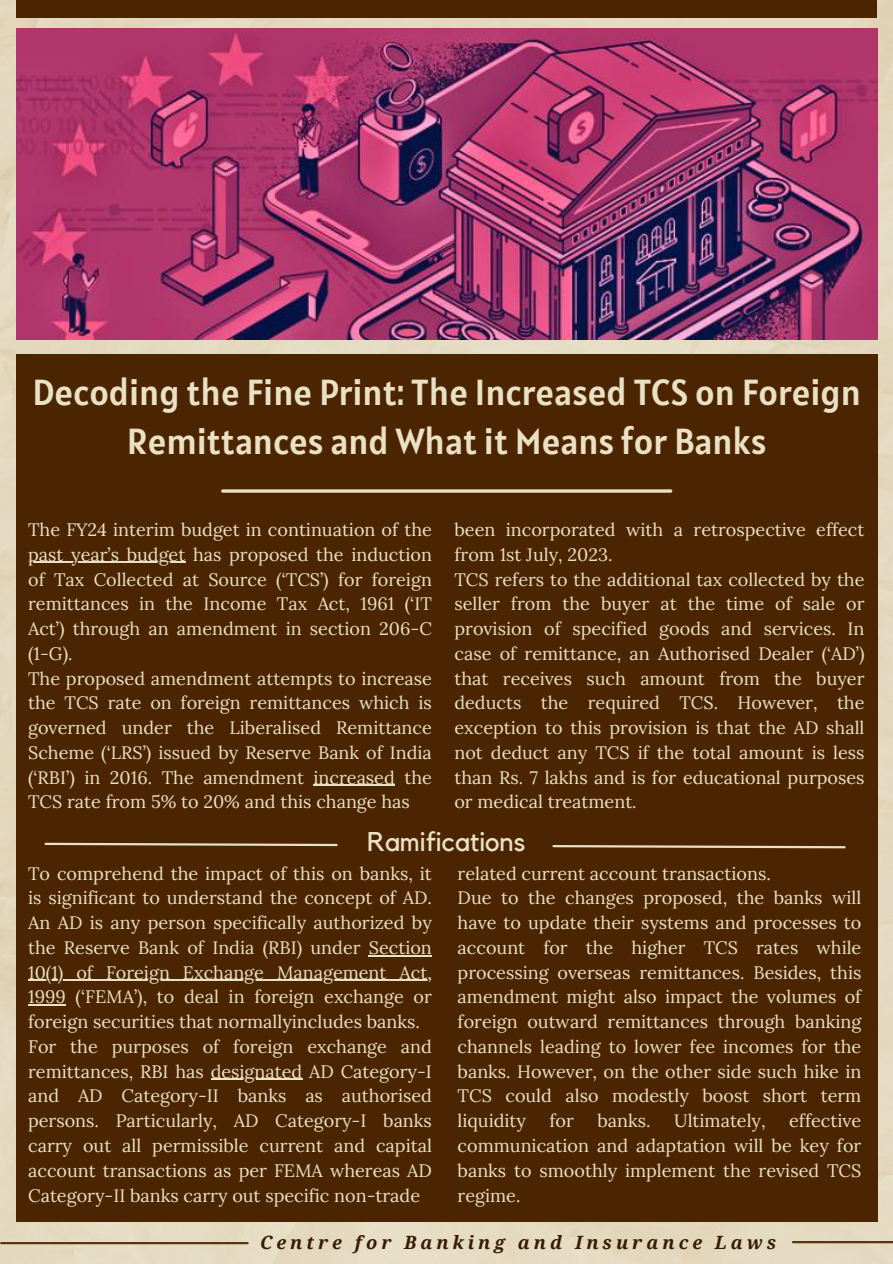
<style>
.page{position:relative;width:893px;height:1264px;background:#fff}
.page>*{position:absolute;margin:0;border:0;box-sizing:border-box;transform-origin:0 0}
.t1{font:36px/49.5px "Alatsi";color:#eae0c5;text-align:center}
.t2{font:27px "Kollektif";color:#eae0c5}
.t3{font:italic 700 18.3px "Noto Serif";letter-spacing:.22em;color:#371b01}
.t4{font:18px/24.8px "Lora";color:#eae0c5}
</style>
<div class="page">
<img style="left:0;top:0;width:892px;height:1263px">
<hr style="left:1px;top:1241px;width:246px;height:3px;background:#5c330a">
<hr style="left:793px;top:1240px;width:99px;height:3px;background:#5c330a">
<div style="left:16px;top:354px;width:861px;height:867px;background:#4b2502"></div>
<img style="left:16px;top:29px;width:861px;height:310px">
<hr style="left:223px;top:489px;width:447px;height:3px;background:#eae0c5">
<svg style="left:44px;top:842px;width:294px;height:5px"></svg>
<svg style="left:552px;top:845px;width:294px;height:4px"></svg>
<div style="left:16px;top:0;width:861px;height:18px;background:#4b2502"></div>
<hr style="left:28px;top:562px;width:157px;height:1px;background:#eae0c5">
<hr style="left:313px;top:784px;width:82px;height:2px;background:#eae0c5">
<hr style="left:369px;top:955px;width:63px;height:1px;background:#eae0c5">
<hr style="left:28px;top:979px;width:404px;height:1px;background:#eae0c5">
<hr style="left:28px;top:1004px;width:38px;height:1px;background:#eae0c5">
<hr style="left:211px;top:1078px;width:91px;height:1px;background:#eae0c5">
<h1 class="t1" style="left:33px;top:367px;width:829px">Decoding the Fine Print: The Increased TCS on Foreign<br>Remittances and What it Means for Banks</h1>
<p class="t4" style="left:28px;top:517px;width:405px">The FY24 interim budget in continuation of the past year’s budget has proposed the induction of Tax Collected at Source (‘TCS’) for foreign remittances in the Income Tax Act, 1961 (‘IT Act’) through an amendment in section 206-C (1-G).<br>The proposed amendment attempts to increase the TCS rate on foreign remittances which is governed under the Liberalised Remittance Scheme (‘LRS’) issued by Reserve Bank of India (‘RBI’) in 2016. The amendment increased the TCS rate from 5% to 20% and this change has</p>
<p class="t4" style="left:454px;top:517px;width:411px">been incorporated with a retrospective effect from 1st July, 2023.<br>TCS refers to the additional tax collected by the seller from the buyer at the time of sale or provision of specified goods and services. In case of remittance, an Authorised Dealer (‘AD’) that receives such amount from the buyer deducts the required TCS. However, the exception to this provision is that the AD shall not deduct any TCS if the total amount is less than Rs. 7 lakhs and is for educational purposes or medical treatment.</p>
<h2 class="t2" style="left:367px;top:829px;width:160px">Ramifications</h2>
<p class="t4" style="left:28px;top:860px;width:405px">To comprehend the impact of this on banks, it is significant to understand the concept of AD.<br>An AD is any person specifically authorized by the Reserve Bank of India (RBI) under Section 10(1) of Foreign Exchange Management Act, 1999 (‘FEMA’), to deal in foreign exchange or foreign securities that normallyincludes banks.<br>For the purposes of foreign exchange and remittances, RBI has designated AD Category-I and AD Category-II banks as authorised persons. Particularly, AD Category-I banks carry out all permissible current and capital account transactions as per FEMA whereas AD Category-II banks carry out specific non-trade</p>
<p class="t4" style="left:457px;top:860px;width:405px">related current account transactions.<br>Due to the changes proposed, the banks will have to update their systems and processes to account for the higher TCS rates while processing overseas remittances. Besides, this amendment might also impact the volumes of foreign outward remittances through banking channels leading to lower fee incomes for the banks. However, on the other side such hike in TCS could also modestly boost short term liquidity</p>
<p class="t4" style="left:457px;top:1108px;width:405px;text-align:justify;text-indent:331px">effective communication and adaptation will be key for banks to smoothly implement the revised TCS regime.</p>
<p class="t4" style="left:549px;top:1108px;width:26px">for</p>
<p class="t4" style="left:597px;top:1108px;width:55px">banks.</p>
<p class="t4" style="left:674px;top:1108px;width:93px">Ultimately,</p>
<p class="t3" style="left:260px;top:1229px;width:517px">Centre for Banking and Insurance Laws</p>
</div>
